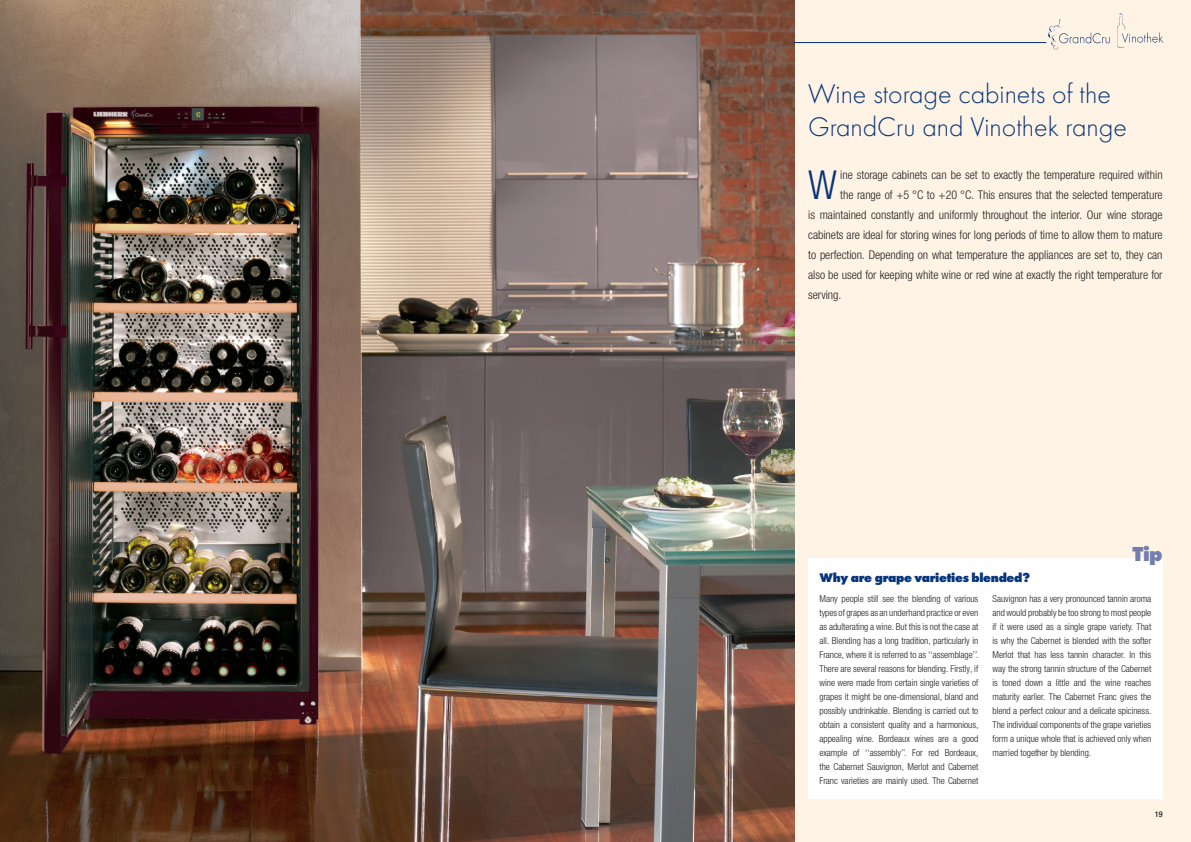
<style>
.page{position:relative;width:1191px;height:842px;background:#fff}
.page>*{position:absolute;margin:0;border:0;box-sizing:border-box;transform-origin:0 0}
.t1{font:300 condensed 40px "Helvetica Neue LTW1 G";color:#07357b}
.t2{font:300 28px/33px "Futura";color:#07357b}
.t3{font:700 expanded 21px "Futura";color:#737eaf}
.t4{font:700 expanded 13px "Futura";letter-spacing:-.03em;color:#07357b}
.t5{font:300 condensed 12px "Helvetica Neue LTW1 G";color:#231f20}
.t6{font:300 condensed 9.5px/14px "Helvetica Neue LTW1 G";color:#231f20;text-align:justify}
.t7{font:500 condensed 8px "Helvetica Neue LTW1 G";color:#231f20}
</style>
<div class="page">
<div style="left:794px;top:0;width:397px;height:842px;background:#fff3e5"></div>
<img style="left:0;top:0;width:794px;height:842px">
<div style="left:808px;top:558px;width:354px;height:241px;background:#fff"></div>
<hr style="left:794px;top:42px;width:252px;height:1px;background:#07357b">
<img style="left:1117px;top:13px;width:47px;height:35px">
<img style="left:1048px;top:20px;width:62px;height:29px">
<h2 class="t2" style="left:808px;top:79px;width:320px">Wine storage cabinets of the<br>GrandCru and Vinothek range</h2>
<h1 class="t1" style="left:808px;top:170px;width:30px">W</h1>
<p class="t5" style="left:840px;top:170px;width:324px">ine storage cabinets can be set to exactly the temperature required within</p>
<p class="t5" style="left:840px;top:190px;width:324px">the range of +5 °C to +20 °C. This ensures that the selected temperature</p>
<p class="t5" style="left:808px;top:210px;width:356px">is maintained constantly and uniformly throughout the interior. Our wine storage</p>
<p class="t5" style="left:808px;top:230px;width:356px">cabinets are ideal for storing wines for long periods of time to allow them to mature</p>
<p class="t5" style="left:808px;top:250px;width:356px">to perfection. Depending on what temperature the appliances are set to, they can</p>
<p class="t5" style="left:808px;top:270px;width:356px">also be used for keeping white wine or red wine at exactly the right temperature for</p>
<p class="t5" style="left:808px;top:290px;width:35px">serving.</p>
<h3 class="t3" style="left:1132px;top:546px;width:32px">Tip</h3>
<h3 class="t4" style="left:819px;top:573px;width:212px">Why are grape varieties blended?</h3>
<p class="t6" style="left:819px;top:592px;width:160px">Many people still see the blending of various types of grapes as an underhand practice or even as adulterating a wine. But this is not the case at all. Blending has a long tradition, particularly in France, where it is referred to as ‘‘assemblage’’.<br>There are several reasons for blending. Firstly, if wine were made from certain single varieties of grapes it might be one-dimensional, bland and possibly undrinkable. Blending is carried out to obtain a consistent quality and a harmonious, appealing wine. Bordeaux wines are a good example of ‘‘assembly’’. For red Bordeaux, the Cabernet Sauvignon, Merlot and Cabernet Franc varieties are mainly used. The Cabernet</p>
<p class="t6" style="left:992px;top:592px;width:160px">Sauvignon has a very pronounced tannin aroma and would probably be too strong to most people if it were used as a single grape variety. That is why the Cabernet is blended with the softer Merlot that has less tannin character. In this way the strong tannin structure of the Cabernet is toned down a little and the wine reaches maturity earlier. The Cabernet Franc gives the blend a perfect colour and a delicate spiciness.<br>The individual components of the grape varieties form a unique whole that is achieved only when married together by blending.</p>
<p class="t7" style="left:1155px;top:811px;width:9px">19</p>
</div>
